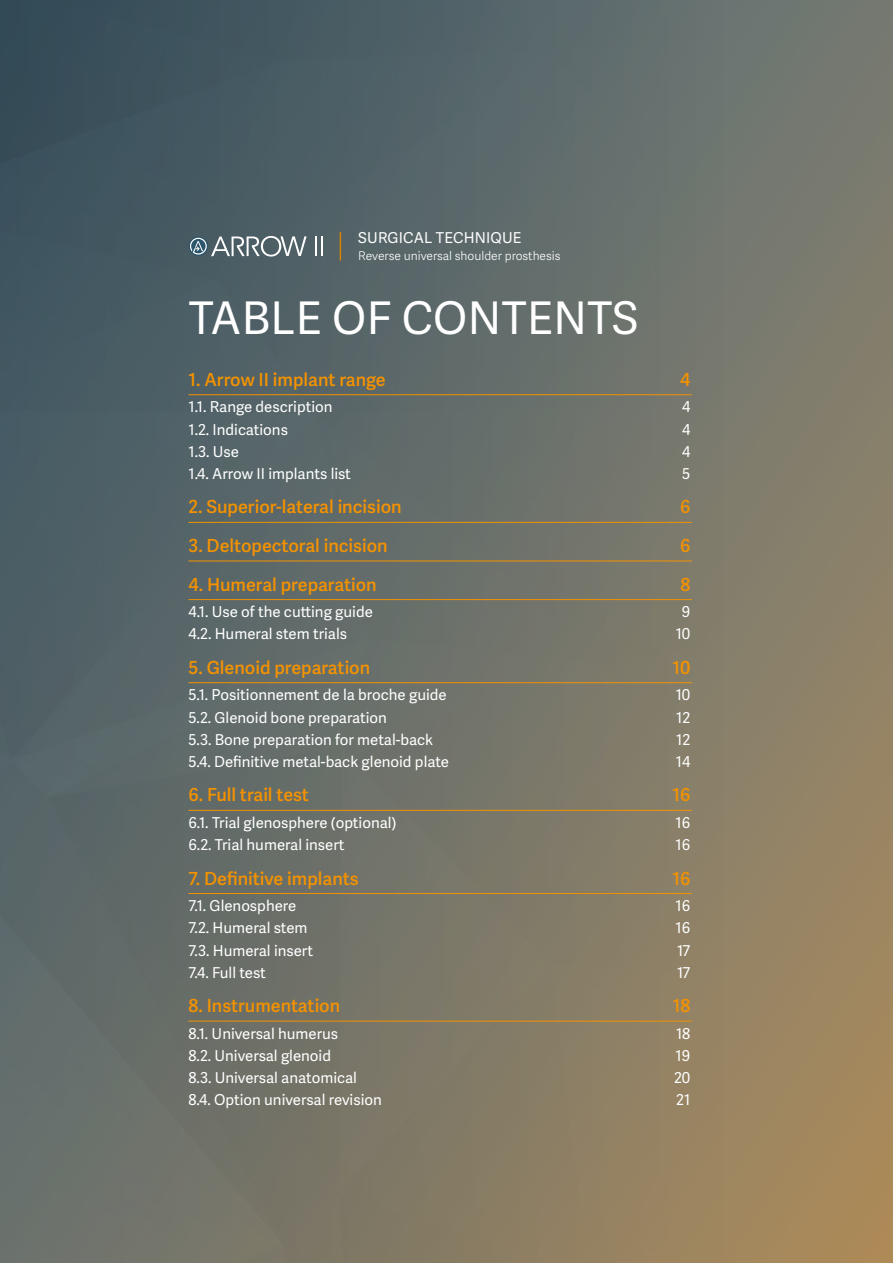
<style>
.page{position:relative;width:893px;height:1263px;background:#fff}
.page>*{position:absolute;margin:0;border:0;box-sizing:border-box;transform-origin:0 0}
.t1{font:45px "Adelle Sans";letter-spacing:.01em;color:#fff}
.t2{font:600 18px "Adelle Sans";color:#f39200}
.t3{font:15px "Adelle Sans";color:#fff}
.t4{font:300 12px "Adelle Sans";color:#fff}
</style>
<div class="page">
<img style="left:0;top:0;width:893px;height:1263px">
<hr style="left:189px;top:394px;width:503px;height:1px;background:#f39200">
<hr style="left:189px;top:522px;width:503px;height:1px;background:#f39200">
<hr style="left:189px;top:561px;width:503px;height:1px;background:#f39200">
<hr style="left:189px;top:599px;width:503px;height:1px;background:#f39200">
<hr style="left:189px;top:682px;width:503px;height:1px;background:#f39200">
<hr style="left:189px;top:810px;width:503px;height:1px;background:#f39200">
<hr style="left:189px;top:893px;width:503px;height:1px;background:#f39200">
<hr style="left:189px;top:1021px;width:503px;height:1px;background:#f39200">
<svg style="left:189px;top:236px;width:118px;height:21px;background:#78878d"></svg>
<hr style="left:321px;top:236px;width:2px;height:20px;background:#fff">
<hr style="left:315px;top:236px;width:2px;height:20px;background:#fff">
<svg style="left:340px;top:232px;width:1px;height:28px"></svg>
<p class="t3" style="left:358px;top:229px;width:165px">SURGICAL TECHNIQUE</p>
<p class="t4" style="left:358px;top:248px;width:204px">Reverse universal shoulder prosthesis</p>
<h1 class="t1" style="left:189px;top:292px;width:451px">TABLE OF CONTENTS</h1>
<p class="t2" style="left:189px;top:369px;width:199px">1. Arrow II implant range</p>
<p class="t2" style="left:680px;top:369px;width:12px">4</p>
<p class="t3" style="left:189px;top:398px;width:145px">1.1. Range description</p>
<p class="t3" style="left:682px;top:398px;width:10px">4</p>
<p class="t3" style="left:189px;top:421px;width:101px">1.2. Indications</p>
<p class="t3" style="left:682px;top:421px;width:10px">4</p>
<p class="t3" style="left:189px;top:443px;width:52px">1.3. Use</p>
<p class="t3" style="left:682px;top:443px;width:10px">4</p>
<p class="t3" style="left:189px;top:465px;width:164px">1.4. Arrow II implants list</p>
<p class="t3" style="left:682px;top:465px;width:10px">5</p>
<p class="t2" style="left:189px;top:497px;width:215px">2. Superior-lateral incision</p>
<p class="t2" style="left:680px;top:497px;width:12px">6</p>
<p class="t2" style="left:189px;top:535px;width:201px">3. Deltopectoral incision</p>
<p class="t2" style="left:680px;top:535px;width:12px">6</p>
<p class="t2" style="left:189px;top:574px;width:190px">4. Humeral preparation</p>
<p class="t2" style="left:680px;top:574px;width:11px">8</p>
<p class="t3" style="left:189px;top:603px;width:186px">4.1. Use of the cutting guide</p>
<p class="t3" style="left:682px;top:603px;width:10px">9</p>
<p class="t3" style="left:189px;top:625px;width:160px">4.2. Humeral stem trials</p>
<p class="t3" style="left:676px;top:625px;width:16px">10</p>
<p class="t2" style="left:189px;top:657px;width:183px">5. Glenoid preparation</p>
<p class="t2" style="left:672px;top:657px;width:19px">10</p>
<p class="t3" style="left:189px;top:686px;width:260px">5.1. Positionnement de la broche guide</p>
<p class="t3" style="left:676px;top:686px;width:16px">10</p>
<p class="t3" style="left:189px;top:708px;width:200px">5.2. Glenoid bone preparation</p>
<p class="t3" style="left:676px;top:708px;width:16px">12</p>
<p class="t3" style="left:189px;top:731px;width:246px">5.3. Bone preparation for metal-back</p>
<p class="t3" style="left:676px;top:731px;width:16px">12</p>
<p class="t3" style="left:189px;top:753px;width:262px">5.4. Definitive metal-back glenoid plate</p>
<p class="t3" style="left:676px;top:753px;width:16px">14</p>
<p class="t2" style="left:189px;top:785px;width:122px">6. Full trail test</p>
<p class="t2" style="left:672px;top:785px;width:19px">16</p>
<p class="t3" style="left:189px;top:814px;width:209px">6.1. Trial glenosphere (optional)</p>
<p class="t3" style="left:676px;top:814px;width:16px">16</p>
<p class="t3" style="left:189px;top:836px;width:158px">6.2. Trial humeral insert</p>
<p class="t3" style="left:676px;top:836px;width:16px">16</p>
<p class="t2" style="left:189px;top:868px;width:172px">7. Definitive implants</p>
<p class="t2" style="left:672px;top:868px;width:19px">16</p>
<p class="t3" style="left:189px;top:897px;width:109px">7.1. Glenosphere</p>
<p class="t3" style="left:676px;top:897px;width:16px">16</p>
<p class="t3" style="left:189px;top:919px;width:121px">7.2. Humeral stem</p>
<p class="t3" style="left:676px;top:919px;width:16px">16</p>
<p class="t3" style="left:189px;top:941px;width:126px">7.3. Humeral insert</p>
<p class="t3" style="left:677px;top:941px;width:15px">17</p>
<p class="t3" style="left:189px;top:964px;width:79px">7.4. Full test</p>
<p class="t3" style="left:677px;top:964px;width:15px">17</p>
<p class="t2" style="left:189px;top:995px;width:153px">8. Instrumentation</p>
<p class="t2" style="left:673px;top:995px;width:19px">18</p>
<p class="t3" style="left:189px;top:1025px;width:151px">8.1. Universal humerus</p>
<p class="t3" style="left:676px;top:1025px;width:16px">18</p>
<p class="t3" style="left:189px;top:1047px;width:144px">8.2. Universal glenoid</p>
<p class="t3" style="left:676px;top:1047px;width:16px">19</p>
<p class="t3" style="left:189px;top:1069px;width:170px">8.3. Universal anatomical</p>
<p class="t3" style="left:674px;top:1069px;width:18px">20</p>
<p class="t3" style="left:189px;top:1091px;width:195px">8.4. Option universal revision</p>
<p class="t3" style="left:676px;top:1091px;width:16px">21</p>
</div>
